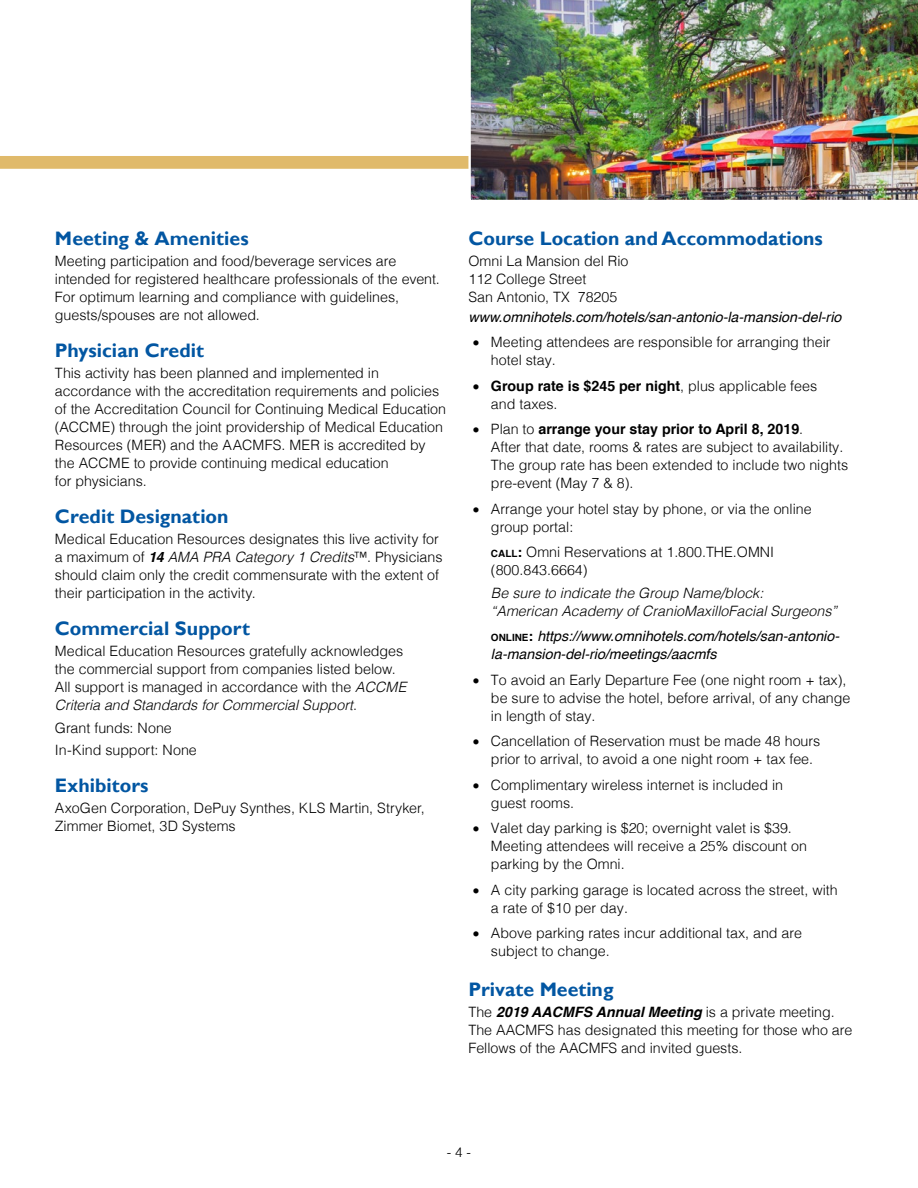
<style>
.page{position:relative;width:918px;height:1188px;background:#fff}
.page>*{position:absolute;margin:0;border:0;box-sizing:border-box;transform-origin:0 0}
.Subhead{font:700 19.5px "Gill Sans";color:#0256a2}
.body{font:300 14.25px/18px "Helvetica";color:#000}
.body-2{font:italic 14.25px/18px "Helvetica";color:#000}
.body-3{font:italic 300 14.25px/18px "Helvetica";color:#000}
.t1{font:300 13.5px "Helvetica";color:#000}
.s1{font-weight:700;font-style:italic}
.s2{font-style:italic}
.s3{font-weight:700}
.s4{font-weight:700;font-size:10.05px}
.s5{font-weight:700;font-style:normal;font-size:10.05px}
.s6{font-weight:700;font-style:normal}
</style>
<div class="page">
<svg style="left:0;top:156px;width:468px;height:13px;background:#e0bb6d"></svg>
<img style="left:468px;top:0;width:450px;height:200px">
<p class="Subhead" style="left:55px;top:227px;width:195px">Meeting &amp; Amenities</p>
<p class="body" style="left:55px;top:251px;width:387px">Meeting participation and food/beverage services are intended for registered healthcare professionals of the event.<br>For optimum learning and compliance with guidelines, guests/spouses are not allowed.</p>
<p class="Subhead" style="left:55px;top:339px;width:151px">Physician Credit</p>
<p class="body" style="left:55px;top:363px;width:393px">This activity has been planned and implemented in accordance with the accreditation requirements and policies of the Accreditation Council for Continuing Medical Education (ACCME) through the joint providership of Medical Education Resources (MER) and the AACMFS. MER is accredited by the ACCME to provide continuing medical education<br>for physicians.</p>
<p class="Subhead" style="left:55px;top:505px;width:175px">Credit Designation</p>
<p class="body" style="left:55px;top:529px;width:389px">Medical Education Resources designates this live activity for a maximum of <span class="s1">14</span> <span class="s2">AMA PRA Category 1 Credits</span>™. Physicians should claim only the credit commensurate with the extent of their participation in the activity.</p>
<p class="Subhead" style="left:55px;top:617px;width:197px">Commercial Support</p>
<p class="body" style="left:55px;top:641px;width:353px">Medical Education Resources gratefully acknowledges the commercial support from companies listed below.<br>All support is managed in accordance with the <span class="s2">ACCME Criteria and Standards for Commercial Support</span>.</p>
<p class="body" style="left:55px;top:718px;width:118px">Grant funds: None</p>
<p class="body" style="left:55px;top:740px;width:143px">In-Kind support: None</p>
<p class="Subhead" style="left:55px;top:774px;width:95px">Exhibitors</p>
<p class="body" style="left:55px;top:798px;width:371px">AxoGen Corporation, DePuy Synthes, KLS Martin, Stryker,<br>Zimmer Biomet, 3D Systems</p>
<p class="Subhead" style="left:468px;top:227px;width:356px">Course Location and Accommodations</p>
<p class="body" style="left:468px;top:251px;width:161px">Omni La Mansion del Rio</p>
<p class="body" style="left:468px;top:269px;width:120px">112 College Street</p>
<p class="body" style="left:468px;top:287px;width:150px">San Antonio, TX 78205</p>
<p class="body-2" style="left:468px;top:308px;width:374px">www.omnihotels.com/hotels/san-antonio-la-mansion-del-rio</p>
<p class="body" style="left:491px;top:332px;width:341px;text-indent:-18px">• Meeting attendees are responsible for arranging their hotel stay.</p>
<p class="body" style="left:491px;top:376px;width:328px;text-indent:-18px">• <span class="s3">Group rate is $245 per night</span>, plus applicable fees and taxes.</p>
<p class="body" style="left:491px;top:419px;width:359px;text-indent:-18px">• Plan to <span class="s3">arrange your stay prior to April 8, 2019</span>.<br>After that date, rooms &amp; rates are subject to availability.<br>The group rate has been extended to include two nights pre-event (May 7 &amp; 8).</p>
<p class="body" style="left:491px;top:499px;width:322px;text-indent:-18px">• Arrange your hotel stay by phone, or via the online group portal:</p>
<p class="body" style="left:491px;top:542px;width:285px"><span class="s4">CALL</span><span class="s3">:</span> Omni Reservations at 1.800.THE.OMNI (800.843.6664)</p>
<p class="body-3" style="left:491px;top:583px;width:348px">Be sure to indicate the Group Name/block:<br>“American Academy of CranioMaxilloFacial Surgeons”</p>
<p class="body-2" style="left:491px;top:628px;width:350px"><span class="s5">ONLINE</span><span class="s6">:</span> https://www.omnihotels.com/hotels/san-antonio&shy;la-mansion-del-rio/meetings/aacmfs</p>
<p class="body" style="left:491px;top:670px;width:361px;text-indent:-18px">• To avoid an Early Departure Fee (one night room + tax), be sure to advise the hotel, before arrival, of any change in length of stay.</p>
<p class="body" style="left:491px;top:731px;width:331px;text-indent:-18px">• Cancellation of Reservation must be made 48 hours prior to arrival, to avoid a one night room + tax fee.</p>
<p class="body" style="left:491px;top:775px;width:294px;text-indent:-18px">• Complimentary wireless internet is included in guest rooms.</p>
<p class="body" style="left:491px;top:818px;width:318px;text-indent:-18px">• Valet day parking is $20; overnight valet is $39.<br>Meeting attendees will receive a 25% discount on parking by the Omni.</p>
<p class="body" style="left:491px;top:880px;width:348px;text-indent:-18px">• A city parking garage is located across the street, with a rate of $10 per day.</p>
<p class="body" style="left:491px;top:923px;width:313px;text-indent:-18px">• Above parking rates incur additional tax, and are subject to change.</p>
<p class="Subhead" style="left:468px;top:978px;width:147px">Private Meeting</p>
<p class="body" style="left:468px;top:1002px;width:386px">The <span class="s1">2019 AACMFS Annual Meeting</span> is a private meeting.<br>The AACMFS has designated this meeting for those who are<br>Fellows of the AACMFS and invited guests.</p>
<p class="t1" style="left:447px;top:1140px;width:26px">- 4 -</p>
</div>
